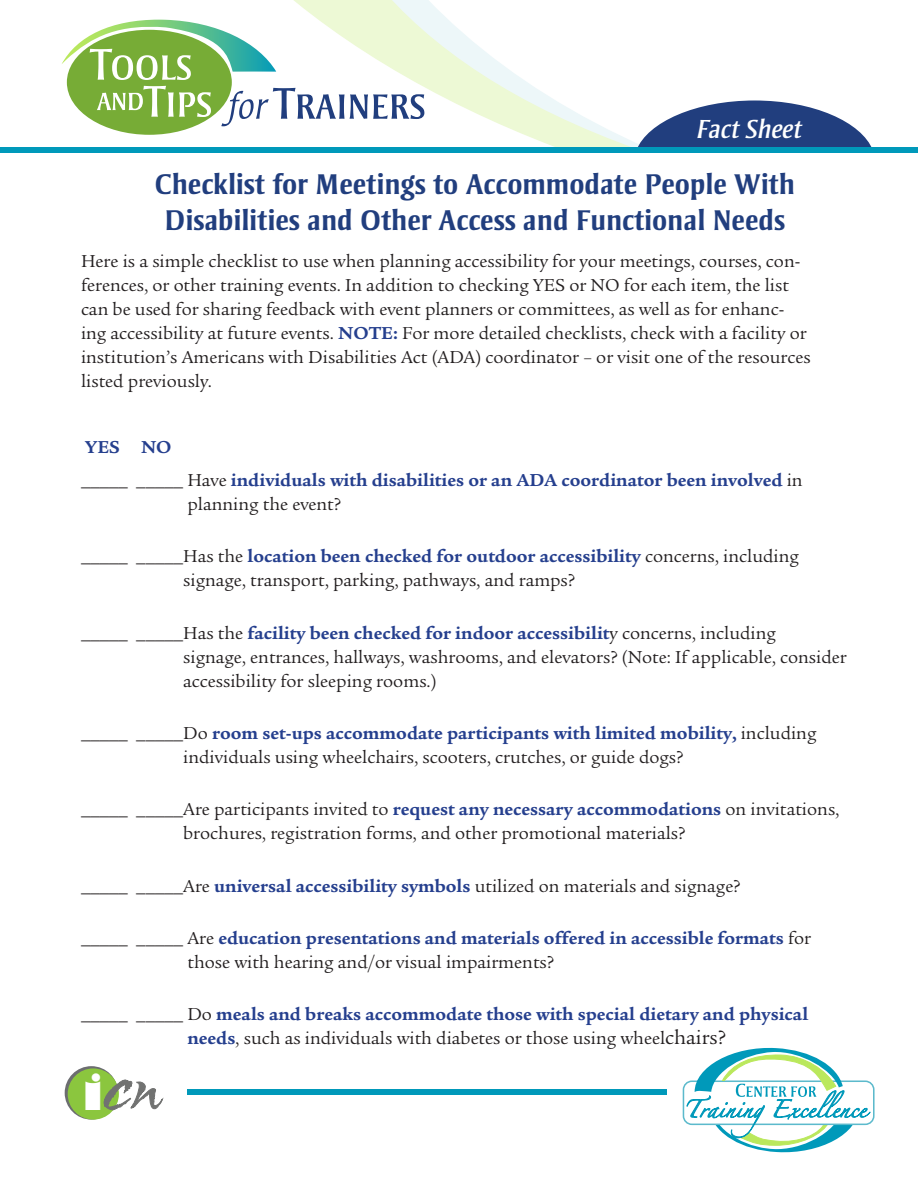
<style>
.page{position:relative;width:918px;height:1188px;background:#fff}
.page>*{position:absolute;margin:0;border:0;box-sizing:border-box;transform-origin:0 0}
.t1{font:800 48.45px "Gill Sans";color:#fff}
.t2{font:29.25px "Strayhorn MT Bold Os F";color:#213e7e}
.t3{font:italic 26.85px "Strayhorn";color:#fff}
.body{font:18.75px/24px "Legacy Serif";color:#231f20}
.body-2{font:700 18.75px/24px "Legacy Serif";color:#253f8e}
.s1{font-weight:700;color:#253f8e}
.s2{font-weight:400;color:#231f20}
.s3{font-weight:400;font-size:21px;color:#231f20}
</style>
<div class="page">
<svg style="left:686px;top:1047px;width:185px;height:106px"></svg>
<div style="left:187px;top:1089px;width:479px;height:6px;background:#0099ba"></div>
<svg style="left:65px;top:1066px;width:53px;height:54px"></svg>
<div style="left:68px;top:1068px;width:51px;height:52px;background:#8bc63e;border-radius:50%"></div>
<svg style="left:104px;top:1080px;width:59px;height:30px"></svg>
<svg style="left:119px;top:0;width:517px;height:147px"></svg>
<svg style="left:636px;top:100px;width:236px;height:47px"></svg>
<div style="left:67px;top:30px;width:165px;height:105px;background:#77ac36;border-radius:50%"></div>
<svg style="left:221px;top:88px;width:203px;height:38px"></svg>
<svg style="left:62px;top:20px;width:214px;height:60px"></svg>
<svg style="left:97px;top:86px;width:114px;height:31px"></svg>
<div style="left:0;top:147px;width:918px;height:6px;background:#0099ba"></div>
<p class="t3" style="left:697px;top:114px;width:107px">Fact Sheet</p>
<p class="t2" style="left:155px;top:168px;width:642px">Checklist for Meetings to Accommodate People With</p>
<p class="t2" style="left:165px;top:203px;width:622px">Disabilities and Other Access and Functional Needs</p>
<p class="body" style="left:81px;top:249px;width:731px">Here is a simple checklist to use when planning accessibility for your meetings, courses, con&shy;ferences, or other training events. In addition to checking YES or NO for each item, the list can be used for sharing feedback with event planners or committees, as well as for enhanc&shy;ing accessibility at future events. <span class="s1">NOTE:</span> For more detailed checklists, check with a facility or institution’s Americans with Disabilities Act (ADA) coordinator – or visit one of the resources listed previously.</p>
<p class="body-2" style="left:85px;top:435px;width:88px">YES NO</p>
<p class="body-2" style="left:187px;top:468px;width:617px;text-indent:-106px"><span class="s2">_____ _____ Have</span> individuals with disabilities or an ADA coordinator been involved <span class="s2">in planning the event?</span></p>
<p class="body" style="left:183px;top:545px;width:617px;text-indent:-102px">_____ _____Has the <span class="s1">location been checked for outdoor accessibility</span> concerns, including signage, transport, parking, pathways, and ramps?</p>
<p class="body" style="left:183px;top:621px;width:665px;text-indent:-102px">_____ _____Has the <span class="s1">facility been checked for indoor accessibilit</span>y concerns, including<br>signage, entrances, hallways, washrooms, and elevators? (Note: If applicable, consider accessibility for sleeping rooms.)</p>
<p class="body" style="left:183px;top:721px;width:635px;text-indent:-102px">_____ _____Do <span class="s1">room set-ups accommodate participants with limited mobility,</span> including individuals using wheelchairs, scooters, crutches, or guide dogs?</p>
<p class="body" style="left:183px;top:797px;width:658px;text-indent:-102px">_____ _____Are participants invited to <span class="s1">request any necessary accommodations</span> on invitations, brochures, registration forms, and other promotional materials?</p>
<p class="body" style="left:81px;top:874px;width:661px">_____ _____Are <span class="s1">universal accessibility symbols</span> utilized on materials and signage?</p>
<p class="body-2" style="left:187px;top:926px;width:625px;text-indent:-106px"><span class="s2">_____ _____ Are</span> education presentations and materials offered in accessible formats <span class="s2">for those with hearing and/or visual impairments?</span></p>
<p class="body-2" style="left:187px;top:1002px;width:622px;text-indent:-106px"><span class="s2">_____ _____ Do</span> meals and breaks accommodate those with special dietary and physical needs<span class="s2">, such as individuals with diabetes or those using wheel</span><span class="s3">chairs?</span></p>
<h1 class="t1" style="left:83px;top:1062px;width:22px">i</h1>
</div>
